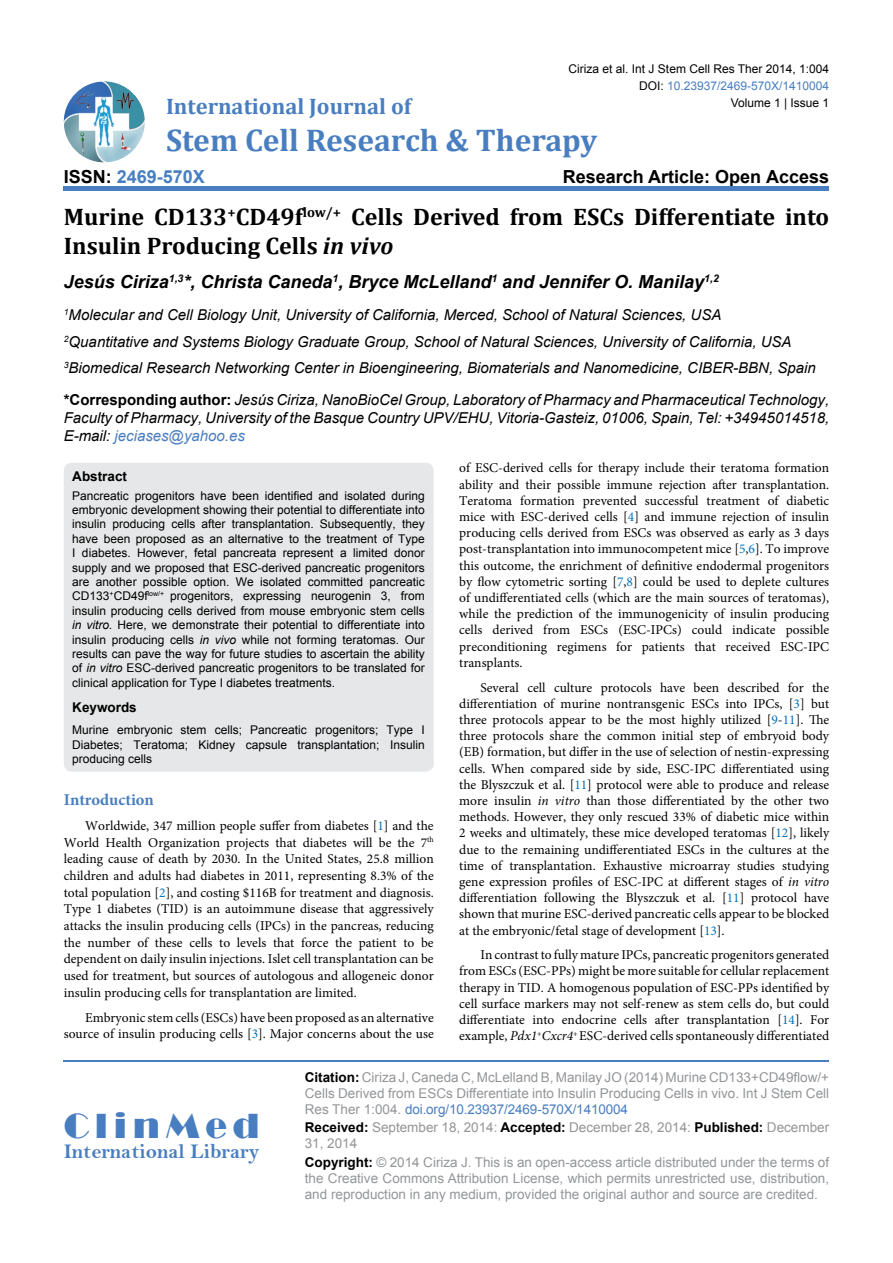
<style>
.page{position:relative;width:893px;height:1263px;background:#fff}
.page>*{position:absolute;margin:0;border:0;box-sizing:border-box;transform-origin:0 0}
.t1{font:36px "Broadway";letter-spacing:.16em;color:#487ec0}
.t2{font:700 31.5px "Cambria";color:#487ec0}
.t3{font:700 24px/28.8px "Cambria";color:#000}
.t4{font:700 22.5px "Cambria";color:#487ec0}
.t5{font:21px "Bell MT Bold";color:#487ec0}
.t6{font:italic 700 18px "Arial";color:#000}
.t7{font:700 18px "Arial";color:#000}
.t8{font:700 18px "Arial";color:#487ec0}
.t9{font:700 16.5px "Minion Pro";color:#487ec0}
.t10{font:italic 15px/26.5px "Arial";color:#000}
.t11{font:13.5px/16.2px "Minion Pro";color:#000;text-align:justify}
.t12{font:13.5px/16.2px "Arial";color:#939598;text-align:justify}
.t13{font:700 13.5px "Arial";color:#000}
.t14{font:12px/14.4px "Arial";color:#000;text-align:justify}
.t15{font:12px/17.2px "Arial";color:#487ec0;text-align:right}
.s1{color:#000}
.s2{font-style:italic}
.s3{font-weight:700;font-style:normal}
.s4{color:#487ec0}
.s5{color:#0072bc}
.s6{font-weight:700;color:#000}
</style>
<div class="page">
<img style="left:64px;top:81px;width:81px;height:81px;border-radius:41px">
<div style="left:64px;top:186px;width:765px;height:5px;background:#487ec0"></div>
<hr style="left:64px;top:1060px;width:765px;height:1px;background:#487ec0">
<div style="left:64px;top:463px;width:370px;height:309px;background:#e6e7e8;border-radius:9px"></div>
<p class="t14" style="left:569px;top:61px;width:262px">Ciriza et al. Int J Stem Cell Res Ther 2014, 1:004</p>
<p class="t15" style="left:639px;top:77px;width:192px"><span class="s1">DOI:</span> 10.23937/2469-570X/1410004<br><span class="s1">Volume 1 | Issue 1</span></p>
<h3 class="t4" style="left:166px;top:90px;width:247px">International Journal of</h3>
<h2 class="t2" style="left:166px;top:118px;width:433px">Stem Cell Research &amp; Therapy</h2>
<h3 class="t7" style="left:563px;top:164px;width:268px">Research Article: Open Access</h3>
<h3 class="t8" style="left:64px;top:164px;width:143px"><span class="s1">ISSN:</span> 2469-570X</h3>
<h3 class="t3" style="left:64px;top:201px;width:767px">Murine CD133<sup>+</sup>CD49f<sup>low/+</sup> Cells Derived from ESCs Differentiate into<br>Insulin Producing Cells <span class="s2">in vivo</span></h3>
<h3 class="t6" style="left:64px;top:270px;width:657px">Jesús Ciriza<sup>1,3</sup>*, Christa Caneda<sup>1</sup>, Bryce McLelland<sup>1</sup> and Jennifer O. Manilay<sup>1,2</sup></h3>
<p class="t10" style="left:64px;top:302px;width:753px"><sup>1</sup>Molecular and Cell Biology Unit, University of California, Merced, School of Natural Sciences, USA<br><sup>2</sup>Quantitative and Systems Biology Graduate Group, School of Natural Sciences, University of California, USA<br><sup>3</sup>Biomedical Research Networking Center in Bioengineering, Biomaterials and Nanomedicine, CIBER-BBN, Spain</p>
<p class="t10" style="left:64px;top:391px;width:767px;line-height:18px;text-align:justify"><span class="s3">*Corresponding author:</span> Jesús Ciriza, NanoBioCel Group, Laboratory of Pharmacy and Pharmaceutical Technology, Faculty of Pharmacy, University of the Basque Country UPV/EHU, Vitoria-Gasteiz, 01006, Spain, Tel: +34945014518, E-mail: <span class="s4">jeciases@yahoo.es</span></p>
<p class="t13" style="left:72px;top:467px;width:56px">Abstract</p>
<p class="t14" style="left:72px;top:488px;width:354px">Pancreatic progenitors have been identified and isolated during embryonic development showing their potential to differentiate into insulin producing cells after transplantation. Subsequently, they have been proposed as an alternative to the treatment of Type I diabetes. However, fetal pancreata represent a limited donor supply and we proposed that ESC-derived pancreatic progenitors are another possible option. We isolated committed pancreatic CD133<sup>+</sup>CD49f<sup>low/+</sup> progenitors, expressing neurogenin 3, from insulin producing cells derived from mouse embryonic stem cells <span class="s2">in vitro.</span> Here, we demonstrate their potential to differentiate into insulin producing cells <span class="s2">in vivo</span> while not forming teratomas. Our results can pave the way for future studies to ascertain the ability of <span class="s2">in vitro</span> ESC-derived pancreatic progenitors to be translated for clinical application for Type I diabetes treatments.</p>
<p class="t13" style="left:72px;top:698px;width:66px">Keywords</p>
<p class="t14" style="left:72px;top:723px;width:354px">Murine embryonic stem cells; Pancreatic progenitors; Type I Diabetes; Teratoma; Kidney capsule transplantation; Insulin producing cells</p>
<p class="t9" style="left:64px;top:788px;width:92px">Introduction</p>
<p class="t11" style="left:64px;top:818px;width:371px;line-height:16.6px;text-indent:21px">Worldwide, 347 million people suffer from diabetes [<span class="s5">1</span>] and the World Health Organization projects that diabetes will be the 7<sup>th </sup>leading cause of death by 2030. In the United States, 25.8 million children and adults had diabetes in 2011, representing 8.3% of the total population [<span class="s5">2</span>], and costing $116B for treatment and diagnosis.<br>Type 1 diabetes (TID) is an autoimmune disease that aggressively attacks the insulin producing cells (IPCs) in the pancreas, reducing the number of these cells to levels that force the patient to be dependent on daily insulin injections. Islet cell transplantation can be used for treatment, but sources of autologous and allogeneic donor insulin producing cells for transplantation are limited.</p>
<p class="t11" style="left:64px;top:1009px;width:371px;line-height:16.6px;text-align:right">Embryonic stem cells (ESCs) have been proposed as an alternative source of insulin producing cells [<span class="s5">3</span>]. Major concerns about the use</p>
<p class="t11" style="left:459px;top:460px;width:371px">of ESC-derived cells for therapy include their teratoma formation ability and their possible immune rejection after transplantation.<br>Teratoma formation prevented successful treatment of diabetic mice with ESC-derived cells [<span class="s5">4</span>] and immune rejection of insulin producing cells derived from ESCs was observed as early as 3 days post-transplantation into immunocompetent mice [<span class="s5">5</span>,<span class="s5">6</span>]. To improve this outcome, the enrichment of definitive endodermal progenitors by flow cytometric sorting [<span class="s5">7</span>,<span class="s5">8</span>] could be used to deplete cultures of undifferentiated cells (which are the main sources of teratomas), while the prediction of the immunogenicity of insulin producing cells derived from ESCs (ESC-IPCs) could indicate possible preconditioning regimens for patients that received ESC-IPC transplants.</p>
<p class="t11" style="left:459px;top:679px;width:371px;text-indent:21px">Several cell culture protocols have been described for the differentiation of murine nontransgenic ESCs into IPCs, [<span class="s5">3</span>] but three protocols appear to be the most highly utilized [<span class="s5">9</span>-<span class="s5">11</span>]. The three protocols share the common initial step of embryoid body (EB) formation, but differ in the use of selection of nestin-expressing cells. When compared side by side, ESC-IPC differentiated using the Blyszczuk et al. [<span class="s5">11</span>] protocol were able to produce and release more insulin <span class="s2">in vitro</span> than those differentiated by the other two methods. However, they only rescued 33% of diabetic mice within 2 weeks and ultimately, these mice developed teratomas [<span class="s5">12</span>], likely due to the remaining undifferentiated ESCs in the cultures at the time of transplantation. Exhaustive microarray studies studying gene expression profiles of ESC-IPC at different stages of <span class="s2">in vitro </span>differentiation following the Blyszczuk et al. [<span class="s5">11</span>] protocol have shown that murine ESC-derived pancreatic cells appear to be blocked at the embryonic/fetal stage of development [<span class="s5">13</span>].</p>
<p class="t11" style="left:459px;top:947px;width:371px;text-indent:21px">In contrast to fully mature IPCs, pancreatic progenitors generated from ESCs (ESC-PPs) might be more suitable for cellular replacement therapy in TID. A homogenous population of ESC-PPs identified by cell surface markers may not self-renew as stem cells do, but could differentiate into endocrine cells after transplantation [<span class="s5">14</span>]. For example, <span class="s2">Pdx1</span><sup>+</sup><span class="s2">Cxcr4</span><sup>+</sup> ESC-derived cells spontaneously differentiated</p>
<h1 class="t1" style="left:64px;top:1105px;width:197px">ClinMed</h1>
<h3 class="t5" style="left:64px;top:1139px;width:197px">International Library</h3>
<p class="t12" style="left:305px;top:1069px;width:526px"><span class="s6">Citation:</span> Ciriza J, Caneda C, McLelland B, Manilay JO (2014) Murine CD133+CD49flow/+ Cells Derived from ESCs Differentiate into Insulin Producing Cells in vivo. Int J Stem Cell Res Ther 1:004. <span class="s4">doi.org/10.23937/2469-570X/1410004</span></p>
<p class="t12" style="left:305px;top:1119px;width:526px"><span class="s6">Received:</span> September 18, 2014: <span class="s6">Accepted:</span> December 28, 2014: <span class="s6">Published:</span> December<br>31, 2014</p>
<p class="t12" style="left:305px;top:1154px;width:526px"><span class="s6">Copyright:</span> © 2014 Ciriza J. This is an open-access article distributed under the terms of the Creative Commons Attribution License, which permits unrestricted use, distribution, and reproduction in any medium, provided the original author and source are credited.</p>
</div>
